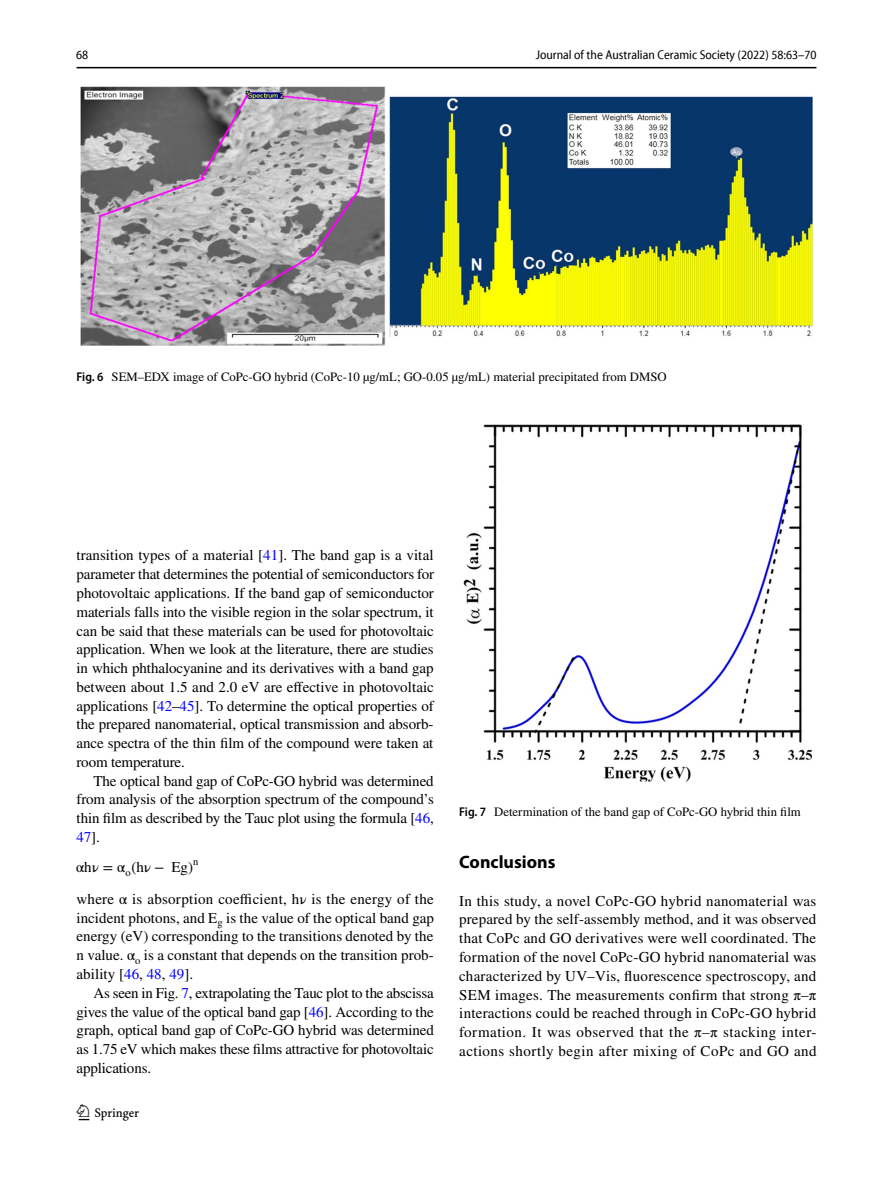
<style>
.page{position:relative;width:893px;height:1187px;background:#fff}
.page>*{position:absolute;margin:0;border:0;box-sizing:border-box;transform-origin:0 0}
.t1{font:22.5px "Springnew Regular 2";color:#000}
.t2{font:700 18px "Myriad Pro";color:#000}
.t3{font:15px/18.8px "STIX";letter-spacing:-.005em;color:#000;text-align:justify}
.t4{font:15px "STIX Math";color:#000}
.t5{font:12.75px "STIX";color:#000}
.t6{font:semi-condensed 12.75px "Myriad Pro Unic";color:#000}
.s1{font-family:"Myriad Pro";font-weight:600;font-stretch:semi-condensed}
.s2{color:#00f}
.s3{font-family:"STIX General"}
</style>
<div class="page">
<hr style="left:77px;top:67px;width:739px;height:1px;background:#000">
<img style="left:81px;top:87px;width:731px;height:259px">
<img style="left:463px;top:424px;width:349px;height:357px">
<p class="t6" style="left:76px;top:50px;width:14px">68</p>
<p class="t6" style="left:536px;top:50px;width:282px">Journal of the Australian Ceramic Society (2022) 58:63–70</p>
<p class="t5" style="left:77px;top:368px;width:592px"><span class="s1">Fig. 6</span> SEM–EDX image of CoPc-GO hybrid (CoPc-10 µg/mL; GO-0.05 µg/mL) material precipitated from DMSO</p>
<p class="t3" style="left:77px;top:547px;width:359px">transition types of a material [<span class="s2">41</span>]. The band gap is a vital parameter that determines the potential of semiconductors for photovoltaic applications. If the band gap of semiconductor materials falls into the visible region in the solar spectrum, it can be said that these materials can be used for photovoltaic application. When we look at the literature, there are studies in which phthalocyanine and its derivatives with a band gap between about 1.5 and 2.0 eV are effective in photovoltaic applications [<span class="s2">42</span>–<span class="s2">45</span>]. To determine the optical properties of the prepared nanomaterial, optical transmission and absorb&shy;ance spectra of the thin film of the compound were taken at room temperature.</p>
<p class="t3" style="left:77px;top:772px;width:359px;text-indent:17px">The optical band gap of CoPc-GO hybrid was determined from analysis of the absorption spectrum of the compound’s thin film as described by the Tauc plot using the formula [<span class="s2">46</span>, <span class="s2">47</span>].</p>
<p class="t5" style="left:459px;top:803px;width:343px"><span class="s1">Fig. 7</span> Determination of the band gap of CoPc-GO hybrid thin film</p>
<p class="t4" style="left:76px;top:861px;width:124px">α<span class="s3">h</span>ν = α<sub>o</sub>(<span class="s3">h</span>ν − <span class="s3">Eg</span>)<sup>n</sup></p>
<p class="t2" style="left:459px;top:850px;width:98px">Conclusions</p>
<p class="t3" style="left:459px;top:892px;width:359px">In this study, a novel CoPc-GO hybrid nanomaterial was prepared by the self-assembly method, and it was observed that CoPc and GO derivatives were well coordinated. The formation of the novel CoPc-GO hybrid nanomaterial was characterized by UV–Vis, fluorescence spectroscopy, and SEM images. The measurements confirm that strong π–π interactions could be reached through in CoPc-GO hybrid formation. It was observed that the π–π stacking inter&shy;actions shortly begin after mixing of CoPc and GO and</p>
<p class="t3" style="left:77px;top:890px;width:359px">where α is absorption coefficient, hν is the energy of the incident photons, and E<sub>g</sub> is the value of the optical band gap energy (eV) corresponding to the transitions denoted by the n value. α<sub>o</sub> is a constant that depends on the transition prob&shy;ability [<span class="s2">46</span>, <span class="s2">48</span>, <span class="s2">49</span>].</p>
<p class="t3" style="left:77px;top:984px;width:359px;text-indent:17px">As seen in Fig. <span class="s2">7</span>, extrapolating the Tauc plot to the abscissa gives the value of the optical band gap [<span class="s2">46</span>]. According to the graph, optical band gap of CoPc-GO hybrid was determined as 1.75 eV which makes these films attractive for photovoltaic applications.</p>
<h1 class="t1" style="left:79px;top:1104px;width:62px">1 3</h1>
</div>
